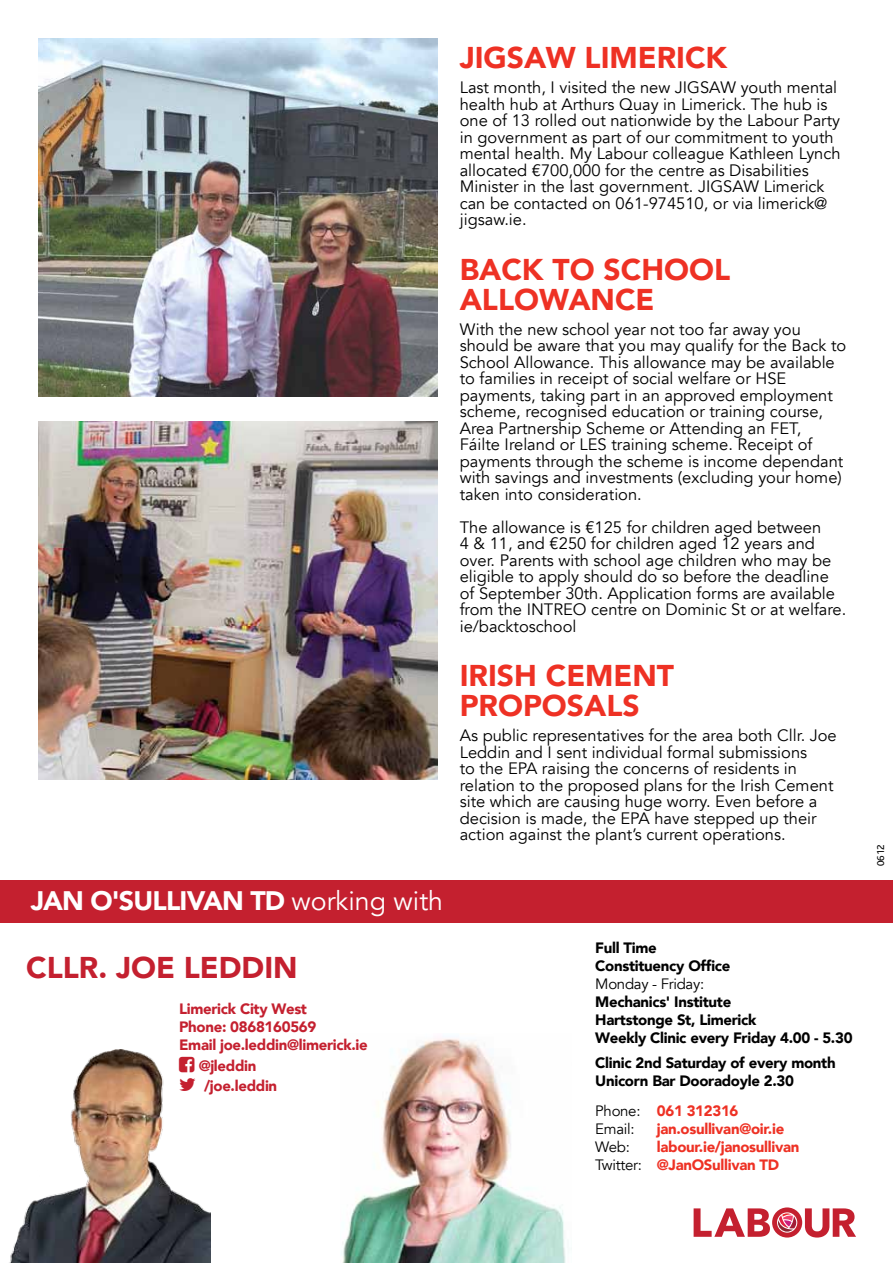
<style>
.page{position:relative;width:893px;height:1263px;background:#fff}
.page>*{position:absolute;margin:0;border:0;box-sizing:border-box;transform-origin:0 0}
.t1{font:900 30px/30px "Avenir";color:#ee3124}
.t2{font:900 30px "Avenir";color:#c4202f}
.t3{font:900 26.7px "Avenir";letter-spacing:-.03em;color:#fff}
.t4{font:16.5px/16.5px "Avenir";color:#000}
.t5{font:900 15px/18px "Avenir";letter-spacing:-.02em;color:#000}
.t6{font:900 15px/18px "Avenir";letter-spacing:-.02em;color:#c4202f}
.t7{font:900 15px/18px "Avenir";letter-spacing:-.02em;color:#ee3124}
.t8{font:15px/18px "Avenir";letter-spacing:-.02em;color:#000}
.t9{font:10.5px "Bliss";color:#000}
.s1{font-weight:400}
.s2{font-weight:900;color:#ee3124}
.s3{font-weight:400;color:#000}
</style>
<div class="page">
<img style="left:342px;top:1039px;width:224px;height:224px">
<div style="left:0;top:880px;width:893px;height:43px;background:#c4202f"></div>
<svg style="left:694px;top:1207px;width:162px;height:30px"></svg>
<img style="left:9px;top:1049px;width:201px;height:214px">
<img style="left:38px;top:38px;width:400px;height:359px">
<img style="left:38px;top:421px;width:400px;height:359px">
<svg style="left:179px;top:1056px;width:16px;height:16px"></svg>
<svg style="left:180px;top:1078px;width:15px;height:13px"></svg>
<h2 class="t3" style="left:31px;top:877px;width:414px">JAN O'SULLIVAN TD <span class="s1">working with</span></h2>
<h1 class="t1" style="left:460px;top:42px;width:269px">JIGSAW LIMERICK</h1>
<p class="t4" style="left:460px;top:80px;width:382px">Last month, I visited the new JIGSAW youth mental health hub at Arthurs Quay in Limerick. The hub is one of 13 rolled out nationwide by the Labour Party in government as part of our commitment to youth mental health. My Labour colleague Kathleen Lynch allocated €700,000 for the centre as Disabilities Minister in the last government. JIGSAW Limerick can be contacted on 061-974510, or via limerick@ jigsaw.ie.</p>
<h1 class="t1" style="left:460px;top:254px;width:272px">BACK TO SCHOOL<br>ALLOWANCE</h1>
<p class="t4" style="left:460px;top:321px;width:388px">With the new school year not too far away you should be aware that you may qualify for the Back to School Allowance. This allowance may be available to families in receipt of social welfare or HSE payments, taking part in an approved employment scheme, recognised education or training course, Area Partnership Scheme or Attending an FET,<br>Fáilte Ireland or LES training scheme. Receipt of payments through the scheme is income dependant with savings and investments (excluding your home) taken into consideration.</p>
<p class="t4" style="left:460px;top:519px;width:388px">The allowance is €125 for children aged between<br>4 &amp; 11, and €250 for children aged 12 years and over. Parents with school age children who may be eligible to apply should do so before the deadline of September 30th. Application forms are available from the INTREO centre on Dominic St or at welfare. ie/backtoschool</p>
<h1 class="t1" style="left:460px;top:660px;width:216px">IRISH CEMENT<br>PROPOSALS</h1>
<p class="t4" style="left:460px;top:728px;width:379px">As public representatives for the area both Cllr. Joe Leddin and I sent individual formal submissions<br>to the EPA raising the concerns of residents in relation to the proposed plans for the Irish Cement site which are causing huge worry. Even before a decision is made, the EPA have stepped up their action against the plant’s current operations.</p>
<p class="t5" style="left:595px;top:939px;width:137px">Full Time<br>Constituency Office</p>
<p class="t8" style="left:595px;top:975px;width:110px">Monday - Friday:</p>
<p class="t5" style="left:595px;top:993px;width:259px">Mechanics' Institute<br>Hartstonge St, Limerick<br>Weekly Clinic every Friday 4.00 - 5.30</p>
<h1 class="t2" style="left:26px;top:941px;width:194px">Cllr. Joe Leddin</h1>
<p class="t6" style="left:179px;top:1000px;width:190px">Limerick City West<br>Phone: 0868160569<br>Email joe.leddin@limerick.ie</p>
<p class="t6" style="left:204px;top:1055px;width:75px;line-height:20.2px;text-indent:-5px">@jleddin /joe.leddin</p>
<p class="t5" style="left:595px;top:1053px;width:242px">Clinic 2nd Saturday of every month<br>Unicorn Bar Dooradoyle 2.30</p>
<p class="t8" style="left:595px;top:1102px;width:145px">Phone: <span class="s2">061 312316<br></span>Email:</p>
<p class="t7" style="left:657px;top:1119px;width:129px">jan.osullivan@oir.ie</p>
<p class="t7" style="left:595px;top:1137px;width:206px;text-indent:61px">labour.ie/janosullivan<br><span class="s3">Twitter:</span> @JanOSullivan TD</p>
<p class="t8" style="left:595px;top:1138px;width:36px">Web:</p>
<p class="t9" style="left:875px;top:866px;width:24px;rotate:-90deg">0612</p>
</div>
